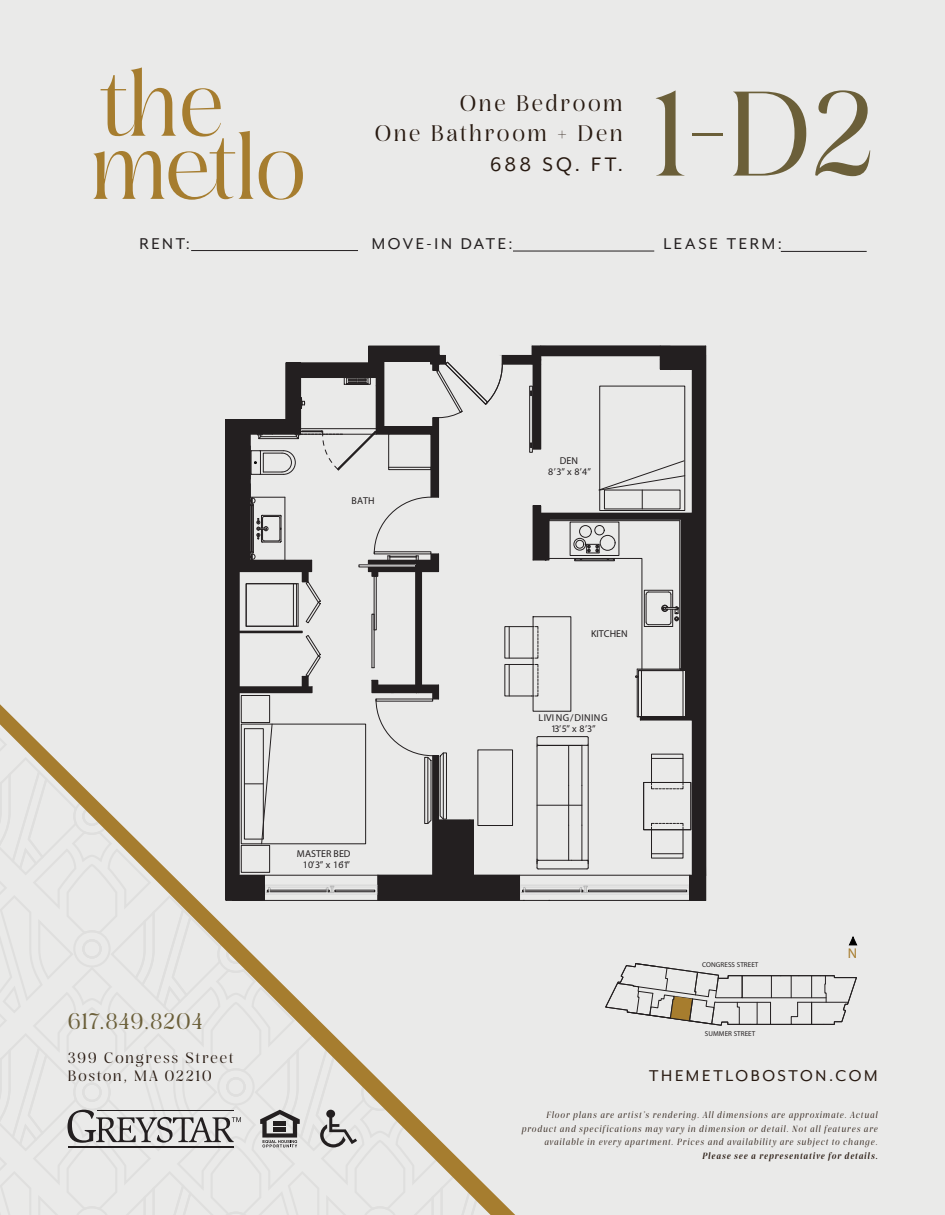
<style>
.page{position:relative;width:945px;height:1215px;background:#eaeae9}
.page>*{position:absolute;margin:0;border:0;box-sizing:border-box;transform-origin:0 0}
.t1{font:120px "Rasbern";color:#6b5f39}
.t2{font:22.5px/30px "Rasbern";letter-spacing:.09em;color:#281a11;text-align:right}
.t3{font:22.5px "Rasbern";letter-spacing:.01em;color:#6b5f39}
.t4{font:22.5px "Mr Eaves XL Mod OT";letter-spacing:.145em;color:#281a11}
.t5{font:18px "Mr Eaves XL Mod OT";letter-spacing:.15em;color:#231f20}
.t6{font:18px "Mr Eaves XL Mod OT";letter-spacing:.15em;color:#281a11}
.t7{font:15px/18px "Rasbern";letter-spacing:.1em;color:#281a11}
.t8{font:600 14.25px "Neutra Text";color:#a77d2e}
.t9{font:10.05px/10.9px "Neutraface 2 Text";letter-spacing:.005em;color:#231f20;text-align:center}
.t10{font:10.05px/10.9px "Neutraface 2 Text";letter-spacing:.03em;color:#231f20;text-align:center}
.t11{font:italic 9px/13.5px "Rasbern";letter-spacing:.095em;color:#281a11;text-align:right}
.t12{font:italic 600 9px "Rasbern";letter-spacing:.095em;color:#281a11}
.t13{font:condensed 7.05px "Helvetica LT Std";letter-spacing:.01em;color:#231f20}
</style>
<div class="page">
<svg style="left:0;top:724px;width:491px;height:491px"></svg>
<svg style="left:320px;top:1110px;width:37px;height:38px"></svg>
<svg style="left:260px;top:1110px;width:40px;height:38px"></svg>
<hr style="left:274px;top:1121px;width:12px;height:4px;background:#231f20">
<div style="left:274px;top:1127px;width:12px;height:5px;background:#231f20"></div>
<hr style="left:68px;top:1146px;width:166px;height:2px;background:#231f20">
<svg style="left:68px;top:1110px;width:173px;height:33px"></svg>
<svg style="left:93px;top:68px;width:210px;height:132px"></svg>
<hr style="left:191px;top:250px;width:167px;height:1px;background:#231f20">
<hr style="left:513px;top:251px;width:141px;height:1px;background:#231f20">
<hr style="left:781px;top:251px;width:86px;height:1px;background:#231f20">
<svg style="left:233px;top:345px;width:474px;height:556px"></svg>
<div style="left:226px;top:420px;width:13px;height:480px;background:#231f20"></div>
<div style="left:660px;top:346px;width:35px;height:23px;background:#231f20"></div>
<div style="left:532px;top:346px;width:132px;height:10px;background:#231f20"></div>
<div style="left:533px;top:354px;width:8px;height:95px;background:#231f20"></div>
<div style="left:502px;top:355px;width:35px;height:9px;background:#231f20"></div>
<div style="left:430px;top:355px;width:16px;height:9px;background:#231f20"></div>
<div style="left:433px;top:362px;width:6px;height:8px;background:#231f20"></div>
<div style="left:369px;top:346px;width:70px;height:15px;background:#231f20"></div>
<div style="left:369px;top:352px;width:15px;height:17px;background:#231f20"></div>
<div style="left:231px;top:419px;width:70px;height:15px;background:#231f20"></div>
<div style="left:294px;top:363px;width:90px;height:14px;background:#231f20"></div>
<div style="left:376px;top:369px;width:8px;height:65px;background:#231f20"></div>
<div style="left:380px;top:427px;width:59px;height:7px;background:#231f20"></div>
<div style="left:433px;top:418px;width:6px;height:14px;background:#231f20"></div>
<div style="left:431px;top:432px;width:8px;height:65px;background:#231f20"></div>
<div style="left:235px;top:431px;width:15px;height:132px;background:#231f20"></div>
<div style="left:431px;top:554px;width:8px;height:18px;background:#231f20"></div>
<div style="left:416px;top:570px;width:6px;height:123px;background:#231f20"></div>
<div style="left:685px;top:667px;width:12px;height:53px;background:#231f20"></div>
<div style="left:681px;top:513px;width:16px;height:157px;background:#231f20"></div>
<div style="left:539px;top:513px;width:150px;height:6px;background:#231f20"></div>
<div style="left:533px;top:506px;width:8px;height:13px;background:#231f20"></div>
<div style="left:533px;top:518px;width:16px;height:42px;background:#231f20"></div>
<hr style="left:640px;top:717px;width:51px;height:3px;background:#231f20">
<div style="left:372px;top:685px;width:67px;height:8px;background:#231f20"></div>
<div style="left:433px;top:691px;width:6px;height:8px;background:#231f20"></div>
<div style="left:372px;top:680px;width:6px;height:8px;background:#231f20"></div>
<svg style="left:368px;top:560px;width:66px;height:12px"></svg>
<div style="left:433px;top:820px;width:40px;height:58px;background:#231f20"></div>
<div style="left:433px;top:756px;width:6px;height:70px;background:#231f20"></div>
<div style="left:238px;top:560px;width:74px;height:12px;background:#231f20"></div>
<hr style="left:238px;top:631px;width:64px;height:2px;background:#231f20">
<div style="left:238px;top:687px;width:74px;height:6px;background:#231f20"></div>
<div style="left:302px;top:676px;width:6px;height:16px;background:#231f20"></div>
<div style="left:302px;top:569px;width:6px;height:13px;background:#231f20"></div>
<svg style="left:372px;top:564px;width:6px;height:12px"></svg>
<div style="left:286px;top:363px;width:15px;height:66px;background:#231f20"></div>
<div style="left:232px;top:875px;width:32px;height:25px;background:#231f20"></div>
<div style="left:378px;top:875px;width:142px;height:25px;background:#231f20"></div>
<div style="left:690px;top:875px;width:6px;height:25px;background:#231f20"></div>
<div style="left:692px;top:346px;width:14px;height:554px;background:#231f20"></div>
<svg style="left:605px;top:963px;width:252px;height:63px"></svg>
<svg style="left:849px;top:937px;width:8px;height:8px"></svg>
<p class="t2" style="left:374px;top:89px;width:250px">One Bedroom<br>One Bathroom + Den</p>
<p class="t4" style="left:490px;top:152px;width:134px">688 SQ. FT.</p>
<p class="t1" style="left:650px;top:62px;width:229px">1-D2</p>
<p class="t5" style="left:139px;top:234px;width:52px">RENT:</p>
<p class="t5" style="left:372px;top:234px;width:142px">MOVE-IN DATE:</p>
<p class="t5" style="left:663px;top:234px;width:120px">LEASE TERM:</p>
<p class="t9" style="left:352px;top:495px;width:25px">BATH</p>
<h2 class="t3" style="left:68px;top:1008px;width:137px">617.849.8204</h2>
<h3 class="t7" style="left:68px;top:1048px;width:168px">399 Congress Street<br>Boston, MA 02210</h3>
<p class="t9" style="left:297px;top:848px;width:55px">MASTER BED<br>10’3” x 16’1”</p>
<p class="t9" style="left:548px;top:455px;width:44px">DEN<br>8’3” x 8’4”</p>
<p class="t9" style="left:591px;top:628px;width:38px">KITCHEN</p>
<p class="t10" style="left:538px;top:712px;width:71px">LIVING/DINING<br>13’5” x 8’3”</p>
<p class="t13" style="left:702px;top:961px;width:58px">CONGRESS STREET</p>
<p class="t13" style="left:705px;top:1030px;width:52px">SUMMER STREET</p>
<p class="t8" style="left:848px;top:945px;width:11px">N</p>
<h3 class="t6" style="left:649px;top:1065px;width:230px">THEMETLOBOSTON.COM</h3>
<p class="t11" style="left:521px;top:1108px;width:358px">Floor plans are artist’s rendering. All dimensions are approximate. Actual product and specifications may vary in dimension or detail. Not all features are available in every apartment. Prices and availability are subject to change.</p>
<p class="t12" style="left:702px;top:1150px;width:177px">Please see a representative for details.</p>
</div>
